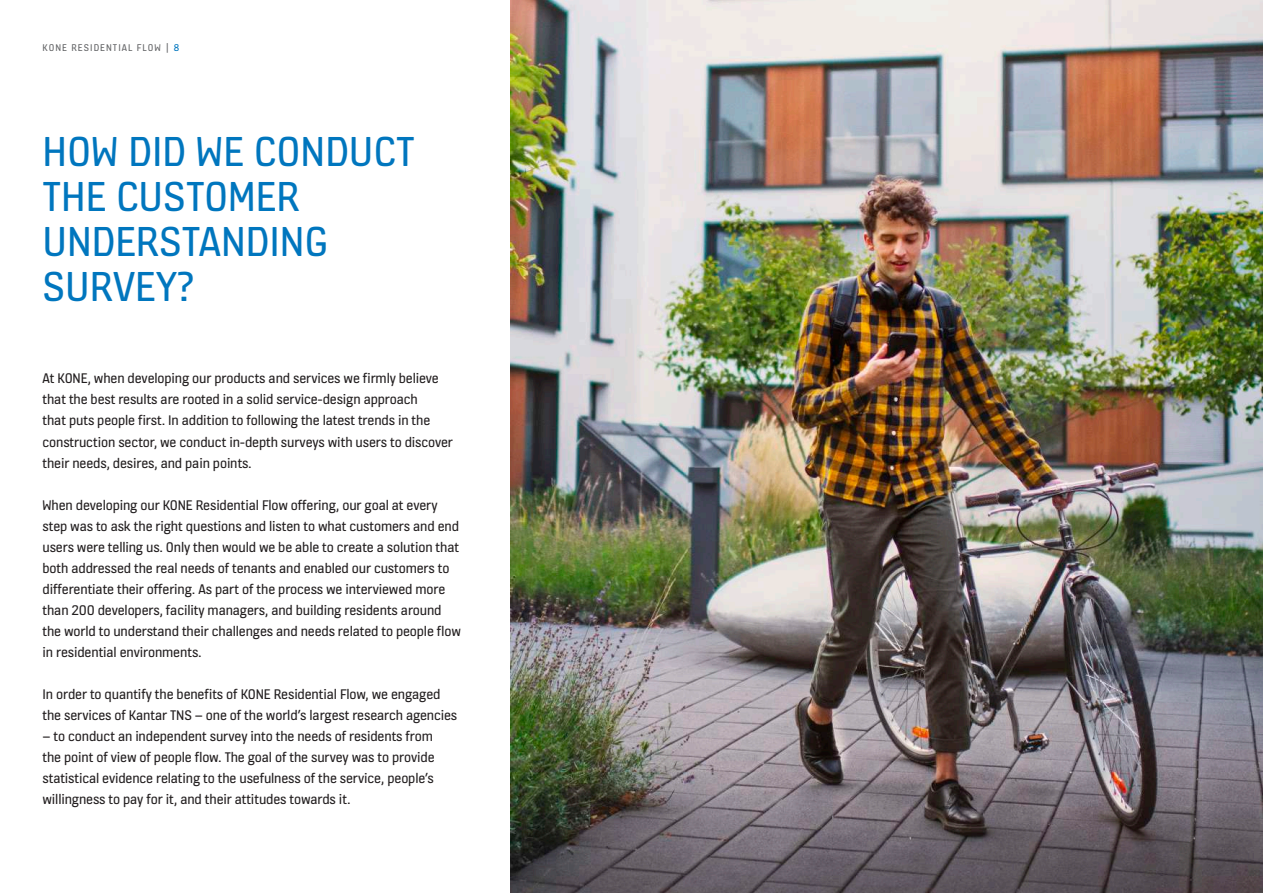
<style>
.page{position:relative;width:1263px;height:893px;background:#fff}
.page>*{position:absolute;margin:0;border:0;box-sizing:border-box;transform-origin:0 0}
.t1{font:45px/45px "KONE Information";color:#0076be}
.t2{font:15px/21px "KONE Information";letter-spacing:-.01em;color:#231f20}
.t3{font:10.5px "KONE Information";letter-spacing:.1em;color:#636466}
.s1{color:#0076be}
</style>
<div class="page">
<img style="left:510px;top:0;width:753px;height:893px">
<p class="t3" style="left:43px;top:40px;width:138px">KONE RESIDENTIAL FLOW | <span class="s1">8</span></p>
<h1 class="t1" style="left:43px;top:127px;width:374px">HOW DID WE CONDUCT<br>THE CUSTOMER<br>UNDERSTANDING<br>SURVEY?</h1>
<p class="t2" style="left:43px;top:367px;width:412px">At KONE, when developing our products and services we firmly believe that the best results are rooted in a solid service-design approach<br>that puts people first. In addition to following the latest trends in the construction sector, we conduct in-depth surveys with users to discover their needs, desires, and pain points.</p>
<p class="t2" style="left:43px;top:493px;width:420px">When developing our KONE Residential Flow offering, our goal at every step was to ask the right questions and listen to what customers and end users were telling us. Only then would we be able to create a solution that both addressed the real needs of tenants and enabled our customers to differentiate their offering. As part of the process we interviewed more than 200 developers, facility managers, and building residents around the world to understand their challenges and needs related to people flow in residential environments.</p>
<p class="t2" style="left:43px;top:682px;width:416px">In order to quantify the benefits of KONE Residential Flow, we engaged the services of Kantar TNS – one of the world’s largest research agencies</p>
<p class="t2" style="left:43px;top:724px;width:394px;text-align:justify">– to conduct an independent survey into the needs of residents from the point of view of people flow. The goal of the survey was to provide statistical evidence relating to the usefulness of the service, people’s willingness to pay for it, and their attitudes towards it.</p>
</div>
